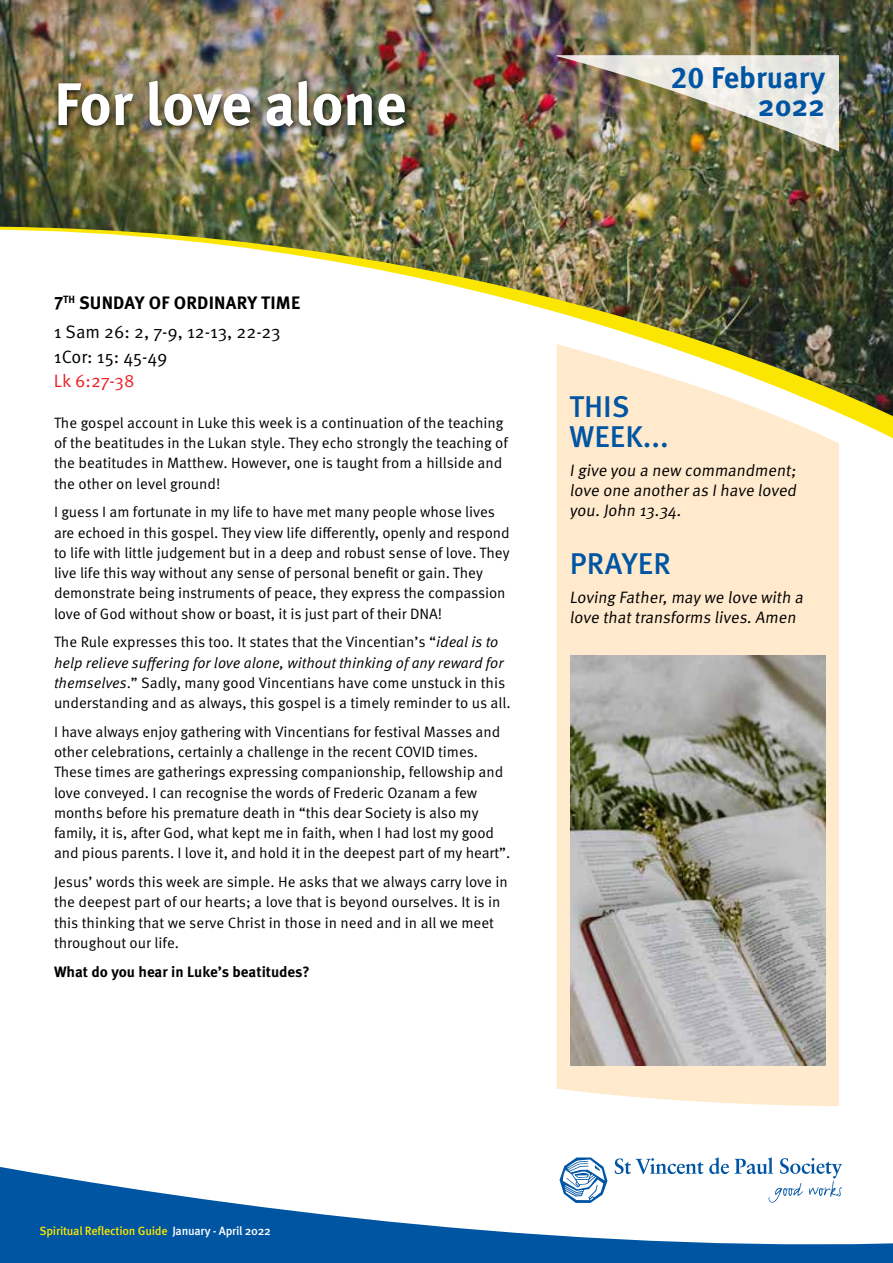
<style>
.page{position:relative;width:893px;height:1263px;background:#fff}
.page>*{position:absolute;margin:0;border:0;box-sizing:border-box;transform-origin:0 0}
.t1{font:700 60px "Meta Pro";letter-spacing:-.01em;color:#fff}
.t2{font:500 30px/30px "Meta Pro";letter-spacing:.005em;color:#0055a3}
.t3{font:700 30px/28.5px "Meta Pro";color:#0055a3;text-align:right}
.t4{font:18px/28.8px "Meta Pro";color:#000}
.t5{font:18px "Meta Pro";color:#ed1d24}
.t6{font:16.5px/20.2px "Meta Pro";color:#000;text-align:justify}
.t7{font:15px/20.2px "Meta Pro";letter-spacing:-.005em;color:#000}
.t8{font:700 15px "Meta Pro";color:#000}
.t9{font:500 12px "Meta Pro";letter-spacing:-.02em;color:#fae600}
.s1{font-weight:700}
.s2{font-style:italic}
.s3{color:#fff}
</style>
<div class="page">
<svg style="left:0;top:1064px;width:893px;height:199px"></svg>
<svg style="left:560px;top:1157px;width:47px;height:46px"></svg>
<svg style="left:615px;top:1158px;width:88px;height:16px"></svg>
<svg style="left:709px;top:1157px;width:20px;height:17px"></svg>
<svg style="left:735px;top:1157px;width:107px;height:46px"></svg>
<img style="left:0;top:0;width:893px;height:416px">
<img style="left:556px;top:55px;width:283px;height:96px">
<div style="left:54px;top:77px;width:358px;height:56px;background:#000;opacity:.85"></div>
<svg style="left:557px;top:344px;width:282px;height:762px;background:#f9e7c7"></svg>
<img style="left:570px;top:656px;width:255px;height:409px">
<h1 class="t1" style="left:54px;top:66px;width:354px">For love alone</h1>
<h2 class="t3" style="left:670px;top:64px;width:156px">20 February<br>2022</h2>
<p class="t4" style="left:54px;top:289px;width:248px"><span class="s1">7</span><sup>TH</sup> <span class="s1">SUNDAY OF ORDINARY TIME<br></span>1 Sam 26: 2, 7-9, 12-13, 22-23</p>
<p class="t4" style="left:54px;top:342px;width:115px">1Cor: 15: 45-49</p>
<p class="t5" style="left:54px;top:369px;width:82px">Lk 6:27-38</p>
<p class="t7" style="left:54px;top:413px;width:456px">The gospel account in Luke this week is a continuation of the teaching of the beatitudes in the Lukan style. They echo strongly the teaching of the beatitudes in Matthew. However, one is taught from a hillside and the other on level ground!</p>
<p class="t7" style="left:54px;top:502px;width:457px">I guess I am fortunate in my life to have met many people whose lives are echoed in this gospel. They view life differently, openly and respond to life with little judgement but in a deep and robust sense of love. They live life this way without any sense of personal benefit or gain. They demonstrate being instruments of peace, they express the compassion love of God without show or boast, it is just part of their DNA!</p>
<p class="t7" style="left:54px;top:632px;width:458px">The Rule expresses this too. It states that the Vincentian’s “<span class="s2">ideal is to help relieve suffering for love alone, without thinking of any reward for themselves</span>.” Sadly, many good Vincentians have come unstuck in this understanding and as always, this gospel is a timely reminder to us all.</p>
<p class="t7" style="left:54px;top:722px;width:458px">I have always enjoy gathering with Vincentians for festival Masses and other celebrations, certainly a challenge in the recent COVID times.<br>These times are gatherings expressing companionship, fellowship and love conveyed. I can recognise the words of Frederic Ozanam a few months before his premature death in “this dear Society is also my family, it is, after God, what kept me in faith, when I had lost my good and pious parents. I love it, and hold it in the deepest part of my heart”.</p>
<p class="t7" style="left:54px;top:872px;width:455px">Jesus’ words this week are simple. He asks that we always carry love in the deepest part of our hearts; a love that is beyond ourselves. It is in this thinking that we serve Christ in those in need and in all we meet throughout our life.</p>
<p class="t8" style="left:54px;top:962px;width:257px">What do you hear in Luke’s beatitudes?</p>
<h2 class="t2" style="left:570px;top:393px;width:101px">THIS<br>WEEK...</h2>
<p class="t6" style="left:569px;top:460px;width:231px">Igive you a new commandment; love one anotheras Ihave loved you.John 13.34.</p>
<h2 class="t2" style="left:570px;top:550px;width:103px">PRAYER</h2>
<p class="t6" style="left:570px;top:588px;width:238px">Loving Father,may we love with a love thattransforms lives.Amen</p>
<p class="t9" style="left:40px;top:1223px;width:233px">Spiritual Reflection Guide <span class="s3">January - April 2022</span></p>
</div>
